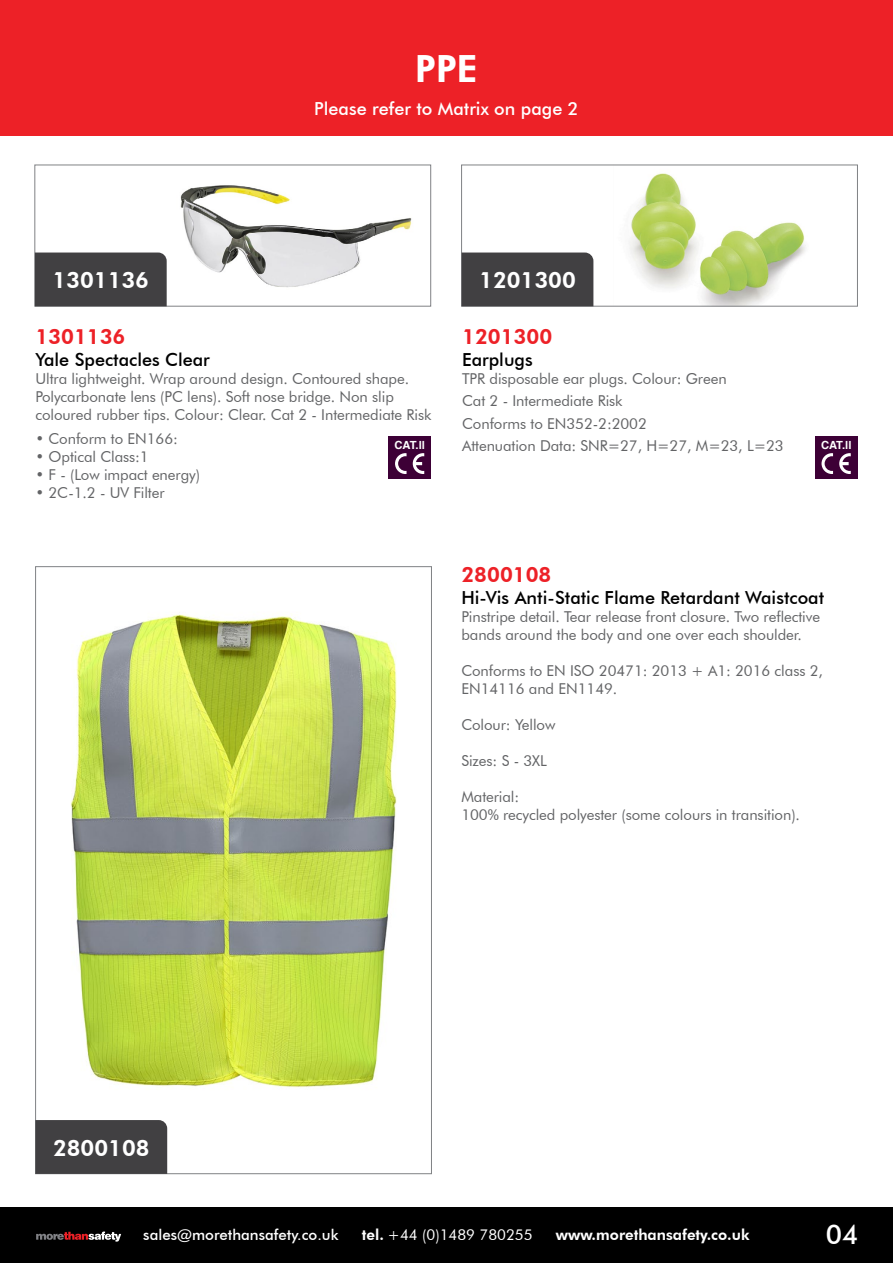
<style>
.page{position:relative;width:893px;height:1263px;background:#fff}
.page>*{position:absolute;margin:0;border:0;box-sizing:border-box;transform-origin:0 0}
.t1{font:800 37.5px "Futura BT";color:#fff}
.t2{font:500 27px "Futura BT";color:#fff}
.t3{font:800 22.5px "Futura BT";color:#fff}
.t4{font:800 21px "Futura BT";color:#ed2127}
.t5{font:500 18px "Futura BT";color:#000}
.t6{font:500 18px "Futura BT";color:#fff}
.t7{font:15px/18px "Futura BT";letter-spacing:-.005em;color:#636466}
.t8{font:500 15px "Futura BT";color:#fff}
.t9{font:800 15px "Futura BT";color:#fff}
.t10{font:15px "Futura BT";color:#fff}
.t11{font:700 11.25px "Helvetica LT";color:#fff}
.s1{font-weight:800}
</style>
<div class="page">
<div style="left:0;top:1207px;width:893px;height:56px;background:#000"></div>
<div style="left:0;top:0;width:893px;height:136px;background:#ed2127"></div>
<svg style="left:36px;top:1231px;width:85px;height:10px"></svg>
<img style="left:629px;top:173px;width:177px;height:131px">
<div style="left:461px;top:165px;width:397px;height:141px;border:1px solid #808285"></div>
<div style="left:462px;top:253px;width:131px;height:53px;background:#414042"></div>
<div style="left:815px;top:436px;width:42px;height:43px;background:#3d0036"></div>
<svg style="left:821px;top:453px;width:12px;height:21px"></svg>
<svg style="left:839px;top:453px;width:12px;height:21px"></svg>
<img style="left:180px;top:185px;width:232px;height:103px">
<div style="left:35px;top:253px;width:132px;height:53px;background:#414042"></div>
<div style="left:388px;top:436px;width:43px;height:43px;background:#3d0036"></div>
<svg style="left:395px;top:453px;width:12px;height:21px"></svg>
<svg style="left:413px;top:453px;width:11px;height:21px"></svg>
<img style="left:71px;top:614px;width:326px;height:538px">
<div style="left:35px;top:1120px;width:132px;height:54px;background:#414042"></div>
<h1 class="t1" style="left:415px;top:45px;width:65px">PPE</h1>
<p class="t6" style="left:314px;top:97px;width:266px">Please refer to Matrix on page 2</p>
<h3 class="t3" style="left:53px;top:267px;width:98px">1301136</h3>
<h3 class="t3" style="left:479px;top:267px;width:98px">1201300</h3>
<h3 class="t4" style="left:35px;top:324px;width:92px">1301136</h3>
<p class="t5" style="left:35px;top:349px;width:176px">Yale Spectacles Clear</p>
<p class="t7" style="left:35px;top:369px;width:398px">Ultra lightweight. Wrap around design. Contoured shape.<br>Polycarbonate lens (PC lens). Soft nose bridge. Non slip coloured rubber tips. Colour: Clear. Cat 2 - Intermediate Risk</p>
<p class="t7" style="left:35px;top:429px;width:144px">• Conform to EN166:</p>
<p class="t7" style="left:35px;top:447px;width:115px">• Optical Class:1</p>
<p class="t7" style="left:35px;top:465px;width:166px">• F - (Low impact energy)</p>
<p class="t7" style="left:35px;top:483px;width:131px">• 2C-1.2 - UV Filter</p>
<p class="t11" style="left:394px;top:438px;width:32px">CAT.ll</p>
<h3 class="t4" style="left:462px;top:324px;width:92px">1201300</h3>
<p class="t5" style="left:462px;top:349px;width:72px">Earplugs</p>
<p class="t7" style="left:462px;top:367px;width:323px;line-height:22.5px">TPR disposable ear plugs. Colour: Green<br>Cat 2 - Intermediate Risk<br>Conforms to EN352-2:2002<br>Attenuation Data: SNR=27, H=27, M=23, L=23</p>
<p class="t11" style="left:821px;top:438px;width:32px">CAT.ll</p>
<h3 class="t3" style="left:53px;top:1134px;width:98px">2800108</h3>
<h3 class="t4" style="left:461px;top:562px;width:92px">2800108</h3>
<p class="t5" style="left:461px;top:587px;width:364px">Hi-Vis Anti-Static Flame Retardant Waistcoat</p>
<p class="t7" style="left:461px;top:607px;width:360px">Pinstripe detail. Tear release front closure. Two reflective bands around the body and one over each shoulder.</p>
<p class="t7" style="left:461px;top:661px;width:363px">Conforms to EN ISO 20471: 2013 + A1: 2016 class 2,<br>EN14116 and EN1149.</p>
<p class="t7" style="left:461px;top:715px;width:96px">Colour: Yellow</p>
<p class="t7" style="left:461px;top:751px;width:87px">Sizes: S - 3XL</p>
<p class="t7" style="left:461px;top:787px;width:340px">Material:<br>100% recycled polyester (some colours in transition).</p>
<p class="t8" style="left:143px;top:1226px;width:197px">sales@morethansafety.co.uk</p>
<p class="t10" style="left:362px;top:1226px;width:172px"><span class="s1">tel.</span> +44 (0)1489 780255</p>
<p class="t9" style="left:556px;top:1226px;width:195px">www.morethansafety.co.uk</p>
<h2 class="t2" style="left:826px;top:1218px;width:34px">04</h2>
</div>
